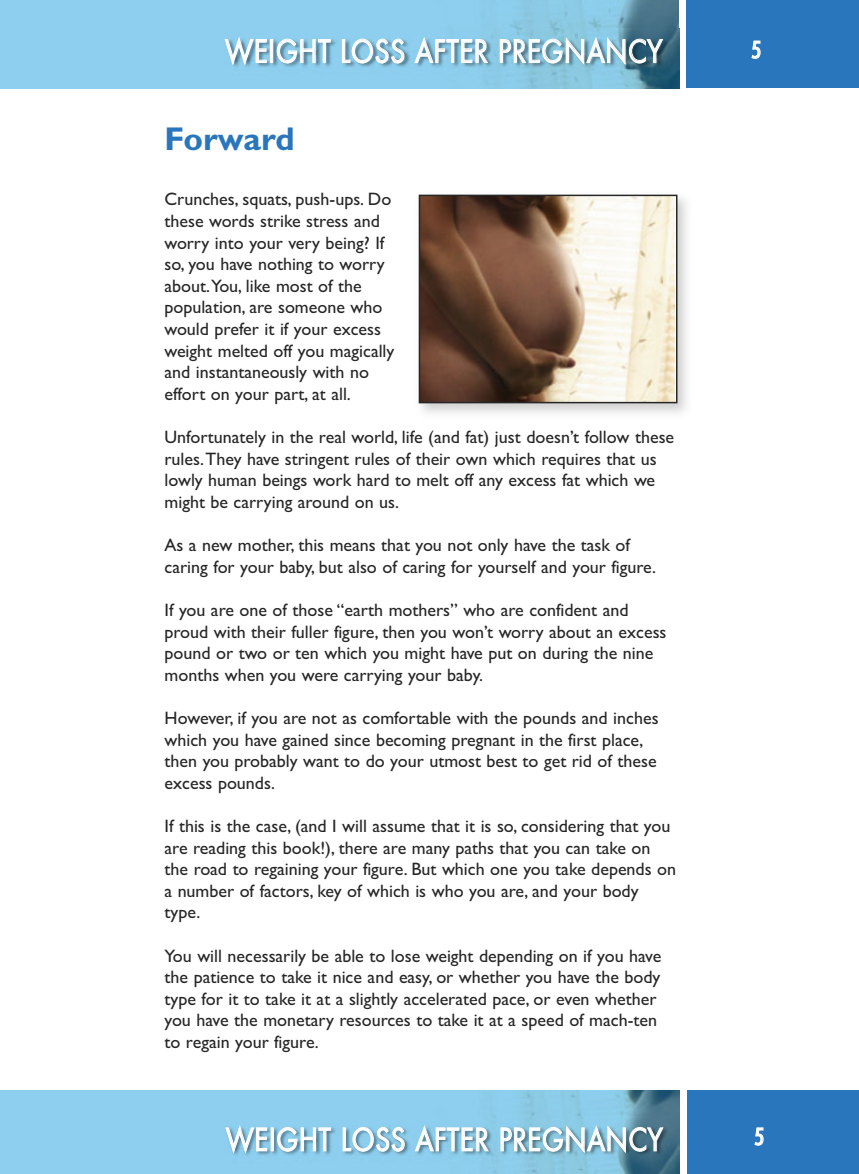
<style>
.page{position:relative;width:859px;height:1174px;background:#fff}
.page>*{position:absolute;margin:0;border:0;box-sizing:border-box;transform-origin:0 0}
.t1{font:34.5px "Futura Cnd Norma";letter-spacing:.01em;color:#fff}
.t2{font:700 33px "Gill Sans";color:#2a76bc}
.t3{font:500 condensed 24px "Futura BT";color:#fff}
.t4{font:18px/21.6px "Gill Sans";color:#272627}
</style>
<div class="page">
<div style="left:686px;top:0;width:173px;height:88px;background:#2a76bc"></div>
<img style="left:0;top:0;width:679px;height:88px">
<div style="left:687px;top:1090px;width:172px;height:84px;background:#2a76bc"></div>
<img style="left:0;top:1090px;width:679px;height:84px">
<img style="left:47px;top:88px;width:633px;height:1px">
<img style="left:47px;top:28px;width:633px;height:60px">
<img style="left:46px;top:1116px;width:634px;height:58px">
<img style="left:418px;top:194px;width:269px;height:219px">
<img style="left:422px;top:198px;width:252px;height:202px">
<div style="left:419px;top:195px;width:258px;height:208px;border:2px solid #272627"></div>
<h1 class="t1" style="left:225px;top:36px;width:439px">XFJHIU MPTT BGUFS QSFHOBODZ</h1>
<h3 class="t3" style="left:752px;top:36px;width:11px">5</h3>
<h2 class="t2" style="left:164px;top:119px;width:132px">Forward</h2>
<p class="t4" style="left:164px;top:188px;width:231px">Crunches, squats, push-ups. Do these words strike stress and worry into your very being? If so, you have nothing to worry about.You, like most of the population, are someone who would prefer it if your excess weight melted off you magically and instantaneously with no effort on your part, at all.</p>
<p class="t4" style="left:164px;top:426px;width:511px">Unfortunately in the real world, life (and fat) just doesn’t follow these rules. They have stringent rules of their own which requires that us lowly human beings work hard to melt off any excess fat which we might be carrying around on us.</p>
<p class="t4" style="left:164px;top:534px;width:493px">As a new mother, this means that you not only have the task of caring for your baby, but also of caring for yourself and your figure.</p>
<p class="t4" style="left:164px;top:599px;width:504px">If you are one of those “earth mothers” who are confident and proud with their fuller figure, then you won’t worry about an excess pound or two or ten which you might have put on during the nine months when you were carrying your baby.</p>
<p class="t4" style="left:165px;top:707px;width:495px">However, if you are not as comfortable with the pounds and inches which you have gained since becoming pregnant in the first place, then you probably want to do your utmost best to get rid of these excess pounds.</p>
<p class="t4" style="left:165px;top:815px;width:513px">If this is the case, (and I will assume that it is so, considering that you are reading this book!), there are many paths that you can take on the road to regaining your figure. But which one you take depends on a number of factors, key of which is who you are, and your body type.</p>
<p class="t4" style="left:165px;top:944px;width:498px">You will necessarily be able to lose weight depending on if you have the patience to take it nice and easy, or whether you have the body type for it to take it at a slightly accelerated pace, or even whether you have the monetary resources to take it at a speed of mach-ten to regain your figure.</p>
<h1 class="t1" style="left:226px;top:1124px;width:438px">XFJHIU MPTT BGUFS QSFHOBODZ</h1>
<h3 class="t3" style="left:755px;top:1122px;width:11px">5</h3>
</div>
